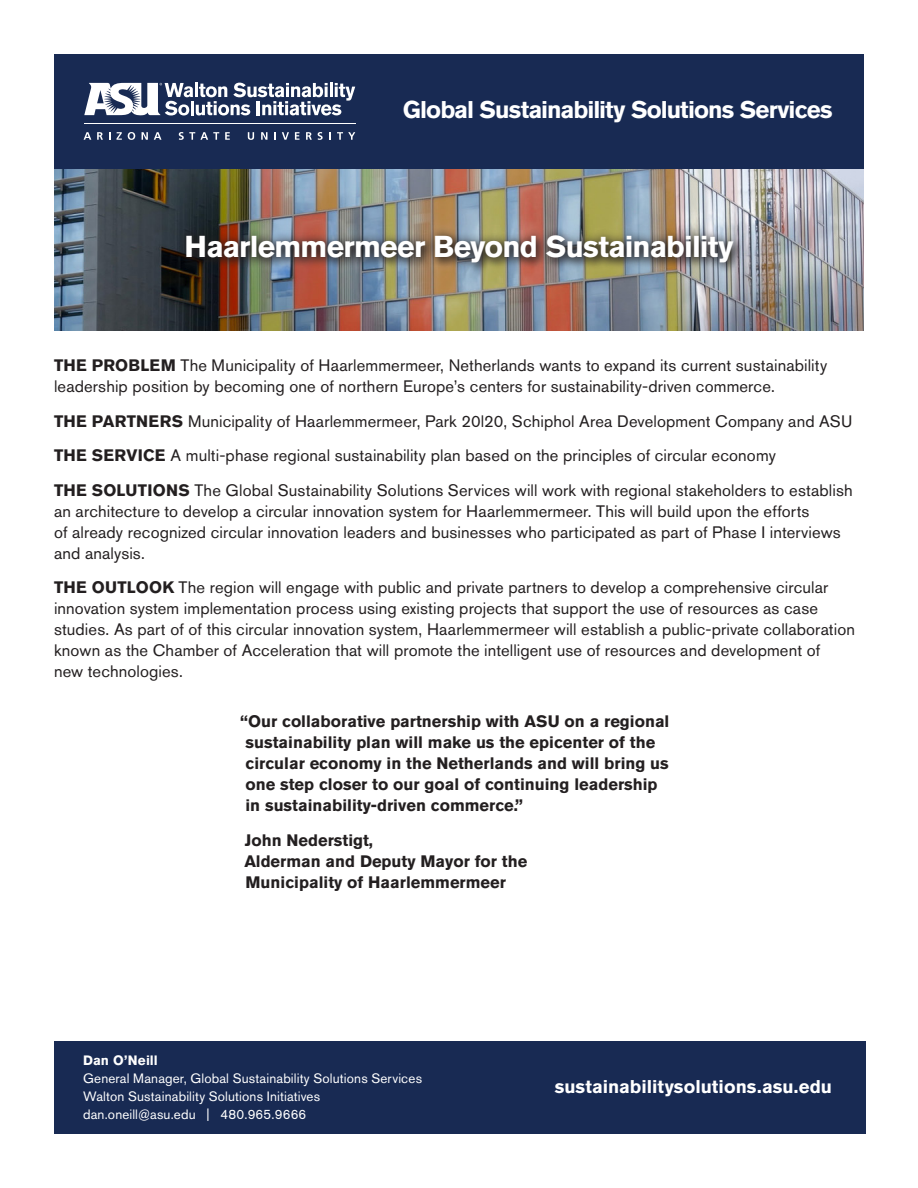
<style>
.page{position:relative;width:918px;height:1188px;background:#fff}
.page>*{position:absolute;margin:0;border:0;box-sizing:border-box;transform-origin:0 0}
.t1{font:700 30px "Akzidenz Grotesk Pro";letter-spacing:-.025em;color:#fff}
.t2{font:700 24px "Akzidenz Grotesk Pro";letter-spacing:-.04em;color:#fff}
.t3{font:700 18.3px "Akzidenz Grotesk Pro";letter-spacing:.005em;color:#fff}
.t4{font:16.5px/21px "Akzidenz Grotesk Pro";letter-spacing:.01em;color:#231f20}
.t5{font:700 16.5px/21px "Akzidenz Grotesk Pro";color:#231f20}
.t6{font:13.5px/18px "Akzidenz Grotesk Pro";letter-spacing:.01em;color:#fff}
.t7{font:700 13.5px "Akzidenz Grotesk Pro";letter-spacing:.005em;color:#fff}
.s1{font-weight:700}
</style>
<div class="page">
<img style="left:54px;top:168px;width:810px;height:162px">
<div style="left:54px;top:54px;width:810px;height:114px;background:#182a53"></div>
<hr style="left:84px;top:123px;width:271px;height:1px;background:#fff">
<svg style="left:84px;top:132px;width:7px;height:8px"></svg>
<svg style="left:97px;top:132px;width:6px;height:8px"></svg>
<svg style="left:117px;top:132px;width:5px;height:8px"></svg>
<svg style="left:128px;top:132px;width:7px;height:8px"></svg>
<svg style="left:142px;top:132px;width:6px;height:8px"></svg>
<svg style="left:154px;top:132px;width:8px;height:8px"></svg>
<svg style="left:179px;top:132px;width:40px;height:8px"></svg>
<svg style="left:225px;top:132px;width:5px;height:8px"></svg>
<svg style="left:248px;top:132px;width:6px;height:8px"></svg>
<svg style="left:261px;top:132px;width:6px;height:8px"></svg>
<svg style="left:274px;top:132px;width:2px;height:8px"></svg>
<svg style="left:282px;top:132px;width:7px;height:8px"></svg>
<svg style="left:295px;top:132px;width:4px;height:8px"></svg>
<svg style="left:306px;top:132px;width:6px;height:8px"></svg>
<svg style="left:318px;top:132px;width:5px;height:8px"></svg>
<svg style="left:329px;top:132px;width:2px;height:8px"></svg>
<svg style="left:337px;top:132px;width:18px;height:8px"></svg>
<svg style="left:84px;top:83px;width:271px;height:33px"></svg>
<div style="left:182px;top:232px;width:562px;height:43px;background:#231f20;opacity:.75"></div>
<div style="left:177px;top:227px;width:565px;height:45px;background:#231f20;opacity:.9"></div>
<div style="left:54px;top:1042px;width:812px;height:92px;background:#182a53"></div>
<p class="t2" style="left:403px;top:94px;width:431px">Global Sustainability Solutions Services</p>
<p class="t1" style="left:185px;top:227px;width:551px">Haarlemmermeer Beyond Sustainability</p>
<p class="t4" style="left:54px;top:355px;width:775px"><span class="s1">THE PROBLEM</span> The Municipality of Haarlemmermeer, Netherlands wants to expand its current sustainability leadership position by becoming one of northern Europe’s centers for sustainability-driven commerce.</p>
<p class="t4" style="left:54px;top:411px;width:800px"><span class="s1">THE PARTNERS</span> Municipality of Haarlemmermeer, Park 20l20, Schiphol Area Development Company and ASU</p>
<p class="t4" style="left:54px;top:445px;width:723px"><span class="s1">THE SERVICE</span> A multi-phase regional sustainability plan based on the principles of circular economy</p>
<p class="t4" style="left:54px;top:480px;width:800px"><span class="s1">THE SOLUTIONS</span> The Global Sustainability Solutions Services will work with regional stakeholders to establish an architecture to develop a circular innovation system for Haarlemmermeer. This will build upon the efforts<br>of already recognized circular innovation leaders and businesses who participated as part of Phase I interviews and analysis.</p>
<p class="t4" style="left:54px;top:577px;width:803px"><span class="s1">THE OUTLOOK</span> The region will engage with public and private partners to develop a comprehensive circular innovation system implementation process using existing projects that support the use of resources as case studies. As part of of this circular innovation system, Haarlemmermeer will establish a public-private collaboration known as the Chamber of Acceleration that will promote the intelligent use of resources and development of<br>new technologies.</p>
<p class="t5" style="left:245px;top:711px;width:425px;text-indent:-5px">“Our collaborative partnership with ASU on a regional sustainability plan will make us the epicenter of the circular economy in the Netherlands and will bring us one step closer to our goal of continuing leadership in sustainability-driven commerce.”</p>
<p class="t5" style="left:245px;top:829px;width:284px">John Nederstigt,<br>Alderman and Deputy Mayor for the<br>Municipality of Haarlemmermeer</p>
<p class="t7" style="left:83px;top:1051px;width:76px">Dan O’Neill</p>
<p class="t6" style="left:83px;top:1069px;width:341px">General Manager, Global Sustainability Solutions Services<br>Walton Sustainability Solutions Initiatives</p>
<p class="t6" style="left:83px;top:1105px;width:225px">dan.oneill@asu.edu | 480.965.9666</p>
<p class="t3" style="left:555px;top:1075px;width:279px">sustainabilitysolutions.asu.edu</p>
</div>
